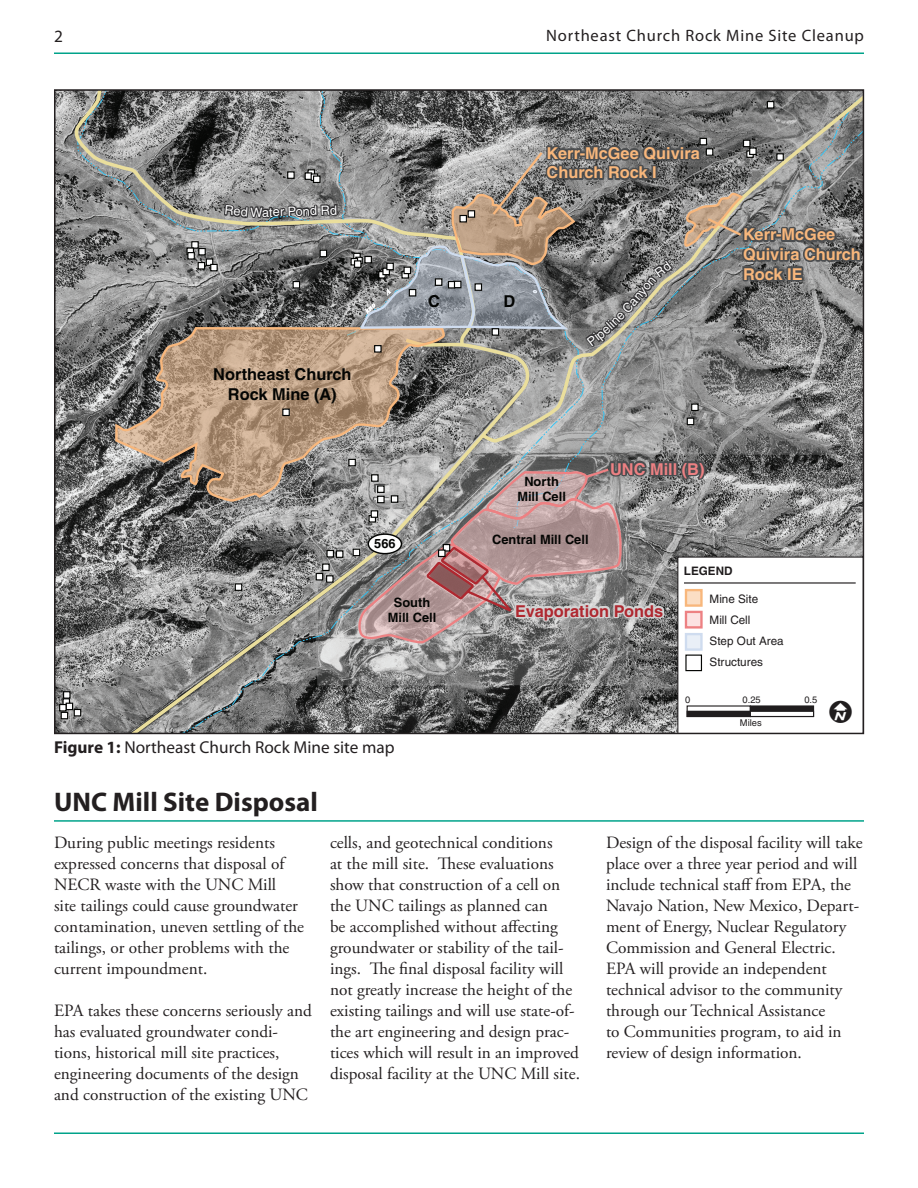
<style>
.page{position:relative;width:918px;height:1188px;background:#fff}
.page>*{position:absolute;margin:0;border:0;box-sizing:border-box;transform-origin:0 0}
.t1{font:29.1px "ESRI North";color:#201d1e}
.t2{font:700 27px "Myriad Pro";color:#231f20}
.t3{font:17.25px/21px "Adobe Garamond Pro";color:#231f20}
.t4{font:17.25px "Myriad Pro";color:#231f20}
.t5{font:16.5px "Myriad Pro";letter-spacing:.05em;color:#231f20}
.t6{font:700 16.35px/19.6px "Helvetica";color:#f8b77c}
.t7{font:700 16.35px/19.6px "Helvetica";color:#040503;text-align:center}
.t8{font:700 16.35px "Helvetica";color:#af2830}
.t9{font:700 16.35px "Helvetica";color:#ed8183}
.t10{font:700 12.9px/15.5px "Helvetica";color:#040503;text-align:center}
.t11{font:12.9px "Helvetica";color:#fff}
.t12{font:11.7px/21px "Helvetica";color:#201d1e}
.t13{font:700 11.7px "Helvetica";color:#201d1e}
.t14{font:9.3px "Helvetica";color:#201d1e}
.s1{font-weight:700}
</style>
<div class="page">
<hr style="left:54px;top:52px;width:810px;height:2px;background:#00a38a">
<hr style="left:54px;top:1132px;width:810px;height:2px;background:#00a38a">
<hr style="left:54px;top:820px;width:810px;height:2px;background:#00a38a">
<svg style="left:56px;top:91px;width:806px;height:641px;background:#7d7d7d"></svg>
<svg style="left:128px;top:416px;width:406px;height:316px;background:#7e7e7d"></svg>
<svg style="left:479px;top:416px;width:383px;height:30px;background:#8f908e"></svg>
<svg style="left:677px;top:557px;width:185px;height:175px"></svg>
<svg style="left:689px;top:707px;width:60px;height:4px"></svg>
<div style="left:750px;top:706px;width:64px;height:11px;background:#201d1e"></div>
<div style="left:750px;top:705px;width:64px;height:12px;border:1px solid #201d1e"></div>
<div style="left:687px;top:711px;width:63px;height:6px;background:#201d1e"></div>
<svg style="left:750px;top:711px;width:64px;height:6px"></svg>
<hr style="left:684px;top:582px;width:172px;height:2px;background:#201d1e">
<svg style="left:114px;top:416px;width:330px;height:87px;background:#9c8b7b"></svg>
<div style="left:686px;top:590px;width:15px;height:16px;background:#fbdec4"></div>
<div style="left:686px;top:612px;width:15px;height:15px;background:#fce2e2"></div>
<div style="left:685px;top:611px;width:18px;height:18px;border:2px solid #ed8183"></div>
<div style="left:685px;top:589px;width:18px;height:18px;border:2px solid #f8b77c"></div>
<div style="left:686px;top:634px;width:15px;height:16px;background:#e9eff7"></div>
<div style="left:685px;top:633px;width:18px;height:18px;border:2px solid #cfdcef"></div>
<div style="left:235px;top:584px;width:7px;height:6px;background:#fff"></div>
<div style="left:235px;top:583px;width:7px;height:8px;border:1px solid #040503"></div>
<div style="left:63px;top:691px;width:8px;height:8px;background:#fff;border:1px solid #040503"></div>
<svg style="left:62px;top:698px;width:8px;height:6px"></svg>
<div style="left:66px;top:703px;width:7px;height:7px;background:#fff;border:1px solid #040503"></div>
<svg style="left:61px;top:706px;width:4px;height:4px"></svg>
<div style="left:59px;top:704px;width:8px;height:8px;border:1px solid #040503"></div>
<div style="left:61px;top:712px;width:7px;height:7px;background:#fff;border:1px solid #040503"></div>
<div style="left:74px;top:709px;width:7px;height:7px;background:#fff"></div>
<div style="left:74px;top:709px;width:7px;height:7px;border:1px solid #040503"></div>
<div style="left:349px;top:459px;width:6px;height:7px;background:#fff"></div>
<div style="left:348px;top:459px;width:8px;height:7px;border:1px solid #040503"></div>
<svg style="left:328px;top:552px;width:4px;height:4px"></svg>
<div style="left:326px;top:550px;width:8px;height:8px;border:1px solid #040503"></div>
<div style="left:336px;top:551px;width:7px;height:6px;background:#fff"></div>
<div style="left:336px;top:550px;width:7px;height:8px;border:1px solid #040503"></div>
<div style="left:353px;top:549px;width:7px;height:7px;background:#fff"></div>
<div style="left:353px;top:549px;width:7px;height:7px;border:1px solid #040503"></div>
<svg style="left:324px;top:565px;width:4px;height:4px"></svg>
<div style="left:322px;top:563px;width:8px;height:8px;border:1px solid #040503"></div>
<svg style="left:328px;top:577px;width:4px;height:4px"></svg>
<div style="left:326px;top:575px;width:8px;height:8px;border:1px solid #040503"></div>
<div style="left:316px;top:573px;width:7px;height:7px;background:#fff"></div>
<div style="left:316px;top:573px;width:7px;height:7px;border:1px solid #040503"></div>
<svg style="left:357px;top:432px;width:312px;height:212px;background:#a19595"></svg>
<div style="left:438px;top:549px;width:8px;height:8px;border:1px solid #040503"></div>
<div style="left:687px;top:418px;width:7px;height:7px;background:#fff"></div>
<div style="left:687px;top:418px;width:7px;height:7px;border:1px solid #040503"></div>
<div style="left:686px;top:655px;width:15px;height:16px;background:#fff"></div>
<div style="left:685px;top:655px;width:17px;height:16px;border:1px solid #040503"></div>
<svg style="left:77px;top:90px;width:786px;height:326px;background:#86837f"></svg>
<p class="t4" style="left:54px;top:25px;width:10px">2</p>
<p class="t5" style="left:546px;top:25px;width:319px">Northeast Church Rock Mine Site Cleanup</p>
<p class="t11" style="left:251px;top:205px;width:14px">W</p>
<p class="t11" style="left:272px;top:205px;width:66px;rotate:-2deg">er Pond Rd</p>
<p class="t6" style="left:547px;top:143px;width:155px">Kerr-McGee Quivira<br>Church Rock I</p>
<p class="t7" style="left:428px;top:291px;width:13px">C</p>
<p class="t7" style="left:503px;top:291px;width:13px">D</p>
<p class="t6" style="left:743px;top:225px;width:119px">Kerr-McGee<br>Quivira Church<br>Rock IE</p>
<p class="t7" style="left:213px;top:364px;width:140px">Northeast Church<br>Rock Mine (A)</p>
<p class="t10" style="left:374px;top:536px;width:23px">566</p>
<p class="t10" style="left:388px;top:595px;width:50px">South<br>Mill Cell</p>
<p class="t10" style="left:517px;top:473px;width:50px">North<br>Mill Cell</p>
<p class="t9" style="left:610px;top:459px;width:96px">UNC Mill (B)</p>
<p class="t10" style="left:492px;top:532px;width:98px">Central Mill Cell</p>
<p class="t8" style="left:515px;top:601px;width:150px">Evaporation Ponds</p>
<p class="t13" style="left:684px;top:564px;width:50px">LEGEND</p>
<p class="t12" style="left:710px;top:588px;width:76px">Mine Site<br>Mill Cell<br>Step Out Area<br>Structures</p>
<p class="t14" style="left:685px;top:694px;width:7px">0</p>
<p class="t14" style="left:743px;top:694px;width:20px">0.25</p>
<p class="t14" style="left:804px;top:694px;width:15px">0.5</p>
<p class="t14" style="left:740px;top:717px;width:23px">Miles</p>
<h1 class="t1" style="left:829px;top:696px;width:24px">I</h1>
<p class="t4" style="left:54px;top:736px;width:342px"><span class="s1">Figure 1:</span> Northeast Church Rock Mine site map</p>
<h2 class="t2" style="left:54px;top:784px;width:265px">UNC Mill Site Disposal</h2>
<p class="t3" style="left:54px;top:833px;width:252px">During public meetings residents expressed concerns that disposal of NECR waste with the UNC Mill<br>site tailings could cause groundwater contamination, uneven settling of the tailings, or other problems with the current impoundment.</p>
<p class="t3" style="left:54px;top:1001px;width:259px">EPA takes these concerns seriously and has evaluated groundwater condi&shy;tions, historical mill site practices, engineering documents of the design and construction of the existing UNC</p>
<p class="t3" style="left:330px;top:833px;width:252px">cells, and geotechnical conditions<br>at the mill site. These evaluations show that construction of a cell on the UNC tailings as planned can<br>be accomplished without affecting groundwater or stability of the tail&shy;ings. The final disposal facility will not greatly increase the height of the existing tailings and will use state-of&shy;the art engineering and design prac&shy;tices which will result in an improved disposal facility at the UNC Mill site.</p>
<p class="t3" style="left:606px;top:833px;width:258px">Design of the disposal facility will take place over a three year period and will include technical staff from EPA, the Navajo Nation, New Mexico, Depart&shy;ment of Energy, Nuclear Regulatory Commission and General Electric.<br>EPA will provide an independent technical advisor to the community through our Technical Assistance<br>to Communities program, to aid in review of design information.</p>
</div>
